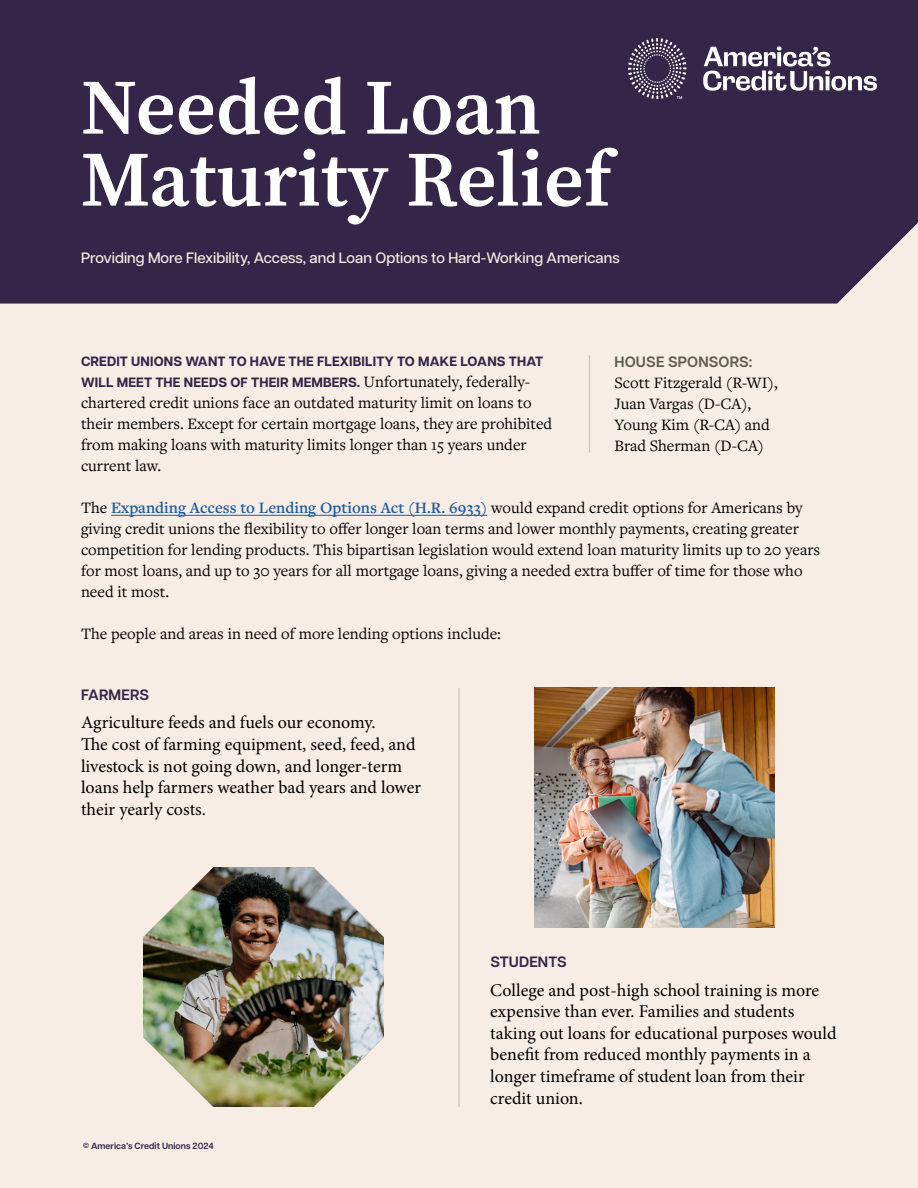
<style>
.page{position:relative;width:918px;height:1188px;background:#f7ede4}
.page>*{position:absolute;margin:0;border:0;box-sizing:border-box;transform-origin:0 0}
.t1{font:600 78px/72px "Source Serif Pro";color:#fff}
.t2{font:18px/21.6px "Minion Pro";color:#000}
.t3{font:16.5px/21px "Freight Text Pro";color:#000}
.t4{font:500 15px "Articulat CF";color:#f7ede4}
.t5{font:600 15px "Articulat CF";letter-spacing:.01em;color:#342649}
.t6{font:600 15px "Articulat CF";letter-spacing:.01em;color:#615e4f}
.t7{font:700 13.5px/21px "Articulat CF";letter-spacing:.01em;color:#342649}
.t8{font:600 9px "Articulat CF";color:#342649}
.s1{font-family:"Freight Text Pro";font-weight:400;font-size:16.5px;color:#000}
.s2{font-weight:600;color:#215e9e}
.s3{font-size:7.5px}
</style>
<div class="page">
<div style="left:0;top:0;width:918px;height:304px;background:#342649"></div>
<hr style="left:111px;top:515px;width:376px;height:1px;background:#215e9e">
<svg style="left:703px;top:46px;width:174px;height:45px;background:#746b82"></svg>
<svg style="left:628px;top:38px;width:58px;height:61px;background:#584d6a"></svg>
<hr style="left:589px;top:355px;width:1px;height:98px;background:#615e4f">
<img style="left:535px;top:688px;width:240px;height:240px">
<img style="left:143px;top:867px;width:240px;height:240px">
<hr style="left:458px;top:688px;width:2px;height:419px;background:#615e4f">
<h1 class="t1" style="left:81px;top:71px;width:532px">Needed Loan<br>Maturity Relief</h1>
<p class="t4" style="left:81px;top:246px;width:540px">Providing More Flexibility, Access, and Loan Options to Hard-Working Americans</p>
<p class="t7" style="left:81px;top:351px;width:464px">CREDIT UNIONS WANT TO HAVE THE FLEXIBILITY TO MAKE LOANS THAT<br>WILL MEET THE NEEDS OF THEIR MEMBERS. <span class="s1">Unfortunately, federally-</span></p>
<p class="t3" style="left:81px;top:392px;width:473px">chartered credit unions face an outdated maturity limit on loans to their members. Except for certain mortgage loans, they are prohibited from making loans with maturity limits longer than 15 years under current law.</p>
<p class="t3" style="left:81px;top:497px;width:741px">The <span class="s2">Expanding Access to Lending Options Act (H.R. 6933)</span> would expand credit options for Americans by giving credit unions the flexibility to offer longer loan terms and lower monthly payments, creating greater competition for lending products. This bipartisan legislation would extend loan maturity limits up to 20 years for most loans, and up to 30 years for all mortgage loans, giving a needed extra buffer of time for those who need it most.</p>
<p class="t3" style="left:81px;top:623px;width:422px">The people and areas in need of more lending options include:</p>
<p class="t6" style="left:615px;top:351px;width:139px">HOUSE SPONSORS:</p>
<p class="t3" style="left:615px;top:372px;width:165px">Scott Fitzgerald (R-WI),<br>Juan Vargas (D-CA),<br>Young Kim (R-CA) and<br>Brad Sherman (D-CA)</p>
<p class="t5" style="left:81px;top:684px;width:69px">FARMERS</p>
<p class="t2" style="left:81px;top:712px;width:342px">Agriculture feeds and fuels our economy.<br>The cost of farming equipment, seed, feed, and livestock is not going down, and longer-term loans help farmers weather bad years and lower their yearly costs.</p>
<p class="t8" style="left:83px;top:1139px;width:132px"><span class="s3">©</span> America’s Credit Unions 2024</p>
<p class="t5" style="left:490px;top:951px;width:78px">STUDENTS</p>
<p class="t2" style="left:490px;top:979px;width:348px">College and post-high school training is more expensive than ever. Families and students taking out loans for educational purposes would benefit from reduced monthly payments in a longer timeframe of student loan from their credit union.</p>
</div>
